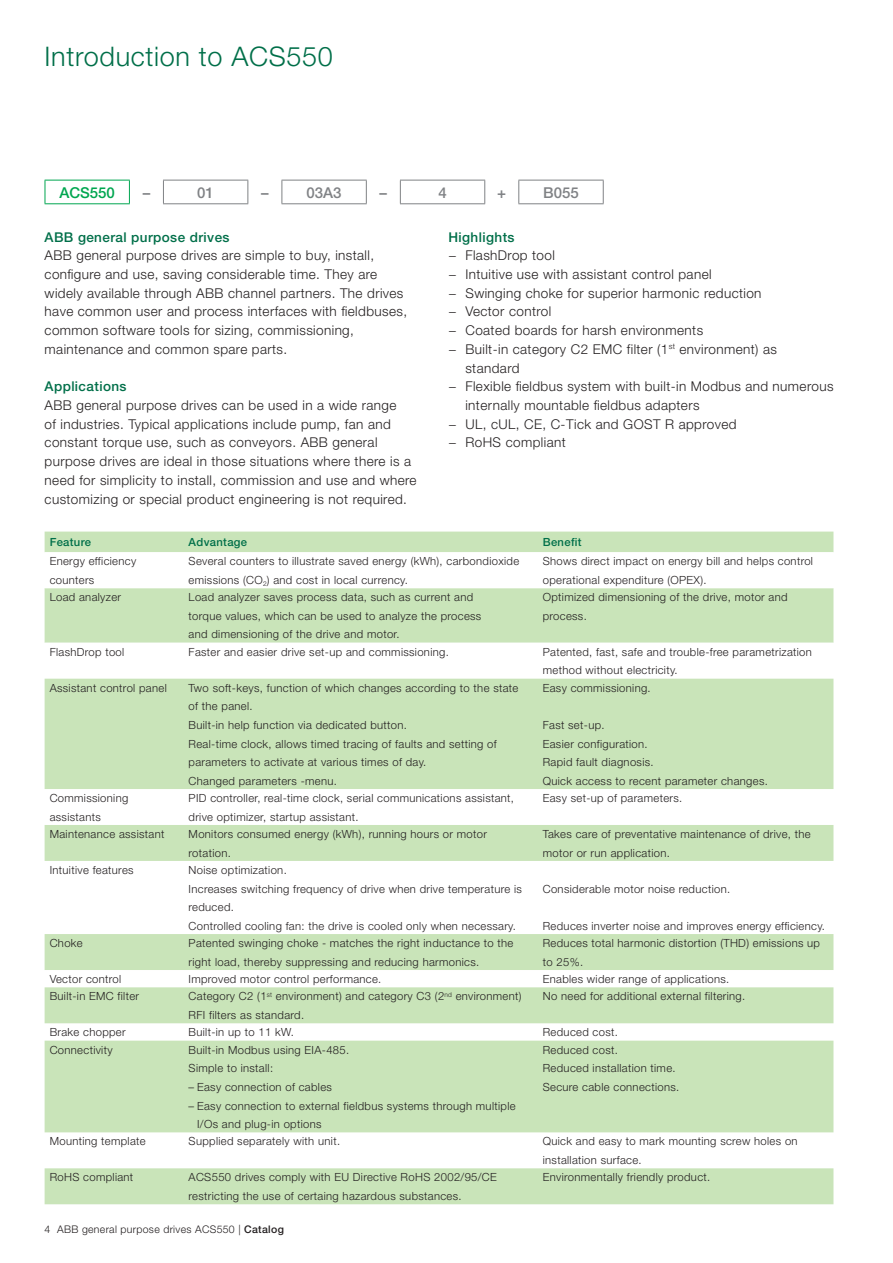
<style>
.page{position:relative;width:893px;height:1263px;background:#fff}
.page>*{position:absolute;margin:0;border:0;box-sizing:border-box;transform-origin:0 0}
.t1{font:300 27px "Helvetica Neue";letter-spacing:.025em;color:#006f49}
.t2{font:500 15px "Helvetica Neue";color:#808285}
.t3{font:500 15px "Helvetica Neue";color:#00a650}
.t4{font:300 13.5px/18.8px "Helvetica Neue";letter-spacing:.03em;color:#231f20}
.t5{font:500 13.5px "Helvetica Neue";letter-spacing:.03em;color:#006f49}
.t6{font:300 11.25px/18.6px "Helvetica Neue";letter-spacing:.03em;color:#231f20}
.t7{font:500 11.25px "Helvetica Neue";letter-spacing:.03em;color:#006f49}
.t8{font:300 10.5px "Helvetica Neue";letter-spacing:.03em;color:#231f20}
.s1{font-weight:500}
</style>
<div class="page">
<svg style="left:45px;top:532px;width:788px;height:672px;fill:#c9e4b9"></svg>
<svg style="left:45px;top:552px;width:788px;height:127px"></svg>
<svg style="left:45px;top:679px;width:788px;height:344px;fill:#c9e4b9"></svg>
<hr style="left:45px;top:180px;width:85px;height:1px;background:#00a650">
<svg style="left:45px;top:180px;width:1px;height:23px"></svg>
<svg style="left:129px;top:180px;width:1px;height:23px"></svg>
<hr style="left:45px;top:203px;width:85px;height:1px;background:#00a650">
<hr style="left:163px;top:180px;width:85px;height:1px;background:#808285">
<svg style="left:163px;top:180px;width:1px;height:23px"></svg>
<svg style="left:247px;top:180px;width:1px;height:23px"></svg>
<hr style="left:281px;top:180px;width:86px;height:1px;background:#808285">
<svg style="left:281px;top:180px;width:1px;height:23px"></svg>
<svg style="left:366px;top:180px;width:1px;height:23px"></svg>
<hr style="left:400px;top:180px;width:85px;height:1px;background:#808285">
<svg style="left:400px;top:180px;width:1px;height:23px"></svg>
<svg style="left:484px;top:180px;width:1px;height:23px"></svg>
<hr style="left:518px;top:180px;width:86px;height:1px;background:#808285">
<svg style="left:518px;top:180px;width:1px;height:23px"></svg>
<svg style="left:603px;top:180px;width:1px;height:23px"></svg>
<hr style="left:163px;top:203px;width:85px;height:1px;background:#808285">
<hr style="left:281px;top:203px;width:86px;height:1px;background:#808285">
<hr style="left:400px;top:203px;width:85px;height:1px;background:#808285">
<hr style="left:518px;top:203px;width:86px;height:1px;background:#808285">
<h1 class="t1" style="left:45px;top:47px;width:290px">Introduction to ACS550</h1>
<h2 class="t3" style="left:59px;top:187px;width:57px">ACS550</h2>
<h2 class="t2" style="left:143px;top:187px;width:9px">–</h2>
<h2 class="t2" style="left:197px;top:187px;width:18px">01</h2>
<h2 class="t2" style="left:261px;top:187px;width:9px">–</h2>
<h2 class="t2" style="left:307px;top:187px;width:37px">03A3</h2>
<h2 class="t2" style="left:380px;top:187px;width:9px">–</h2>
<h2 class="t2" style="left:438px;top:187px;width:10px">4</h2>
<h2 class="t2" style="left:497px;top:187px;width:10px">+</h2>
<h2 class="t2" style="left:543px;top:187px;width:37px">B055</h2>
<p class="t5" style="left:45px;top:232px;width:186px">ABB general purpose drives</p>
<p class="t4" style="left:45px;top:247px;width:364px">ABB general purpose drives are simple to buy, install, configure and use, saving considerable time. They are widely available through ABB channel partners. The drives have common user and process interfaces with fieldbuses, common software tools for sizing, commissioning, maintenance and common spare parts.</p>
<p class="t5" style="left:45px;top:382px;width:83px">Applications</p>
<p class="t4" style="left:45px;top:397px;width:373px">ABB general purpose drives can be used in a wide range<br>of industries. Typical applications include pump, fan and constant torque use, such as conveyors. ABB general purpose drives are ideal in those situations where there is a need for simplicity to install, commission and use and where customizing or special product engineering is not required.</p>
<p class="t5" style="left:448px;top:232px;width:68px">Highlights</p>
<p class="t4" style="left:448px;top:247px;width:108px">− FlashDrop tool</p>
<p class="t4" style="left:448px;top:266px;width:265px">− Intuitive use with assistant control panel</p>
<p class="t4" style="left:448px;top:285px;width:315px">− Swinging choke for superior harmonic reduction</p>
<p class="t4" style="left:448px;top:304px;width:104px">− Vector control</p>
<p class="t4" style="left:448px;top:322px;width:256px">− Coated boards for harsh environments</p>
<p class="t4" style="left:448px;top:341px;width:330px">− Built-in category C2 EMC filter (1<sup>st</sup> environment) as</p>
<p class="t4" style="left:465px;top:360px;width:56px">standard</p>
<p class="t4" style="left:448px;top:378px;width:387px">− Flexible fieldbus system with built-in Modbus and numerous</p>
<p class="t4" style="left:465px;top:397px;width:236px">internally mountable fieldbus adapters</p>
<p class="t4" style="left:448px;top:416px;width:290px">− UL, cUL, CE, C-Tick and GOST R approved</p>
<p class="t4" style="left:448px;top:434px;width:119px">− RoHS compliant</p>
<p class="t7" style="left:50px;top:538px;width:43px">Feature</p>
<p class="t7" style="left:189px;top:538px;width:60px">Advantage</p>
<p class="t7" style="left:543px;top:538px;width:40px">Benefit</p>
<p class="t6" style="left:50px;top:553px;width:88px">Energy efficiency counters</p>
<p class="t6" style="left:189px;top:553px;width:332px">Several counters to illustrate saved energy (kWh), carbondioxide emissions (CO<sub>2</sub>) and cost in local currency.</p>
<p class="t6" style="left:543px;top:553px;width:272px">Shows direct impact on energy bill and helps control operational expenditure (OPEX).</p>
<p class="t6" style="left:50px;top:589px;width:73px">Load analyzer</p>
<p class="t6" style="left:189px;top:589px;width:294px">Load analyzer saves process data, such as current and torque values, which can be used to analyze the process and dimensioning of the drive and motor.</p>
<p class="t6" style="left:543px;top:589px;width:246px">Optimized dimensioning of the drive, motor and process.</p>
<p class="t6" style="left:50px;top:644px;width:76px">FlashDrop tool</p>
<p class="t6" style="left:189px;top:644px;width:262px">Faster and easier drive set-up and commissioning.</p>
<p class="t6" style="left:543px;top:644px;width:271px">Patented, fast, safe and trouble-free parametrization method without electricity.</p>
<p class="t6" style="left:50px;top:680px;width:119px">Assistant control panel</p>
<p class="t6" style="left:189px;top:680px;width:331px">Two soft-keys, function of which changes according to the state of the panel.<br>Built-in help function via dedicated button.<br>Real-time clock, allows timed tracing of faults and setting of parameters to activate at various times of day.<br>Changed parameters -menu.</p>
<p class="t6" style="left:543px;top:680px;width:109px">Easy commissioning.</p>
<p class="t6" style="left:543px;top:717px;width:227px">Fast set-up.<br>Easier configuration.<br>Rapid fault diagnosis.<br>Quick access to recent parameter changes.</p>
<p class="t6" style="left:50px;top:790px;width:80px">Commissioning assistants</p>
<p class="t6" style="left:189px;top:790px;width:327px">PID controller, real-time clock, serial communications assistant, drive optimizer, startup assistant.</p>
<p class="t6" style="left:543px;top:790px;width:141px">Easy set-up of parameters.</p>
<p class="t6" style="left:50px;top:826px;width:116px">Maintenance assistant</p>
<p class="t6" style="left:189px;top:826px;width:300px">Monitors consumed energy (kWh), running hours or motor rotation.</p>
<p class="t6" style="left:543px;top:826px;width:269px">Takes care of preventative maintenance of drive, the motor or run application.</p>
<p class="t6" style="left:50px;top:862px;width:85px">Intuitive features</p>
<p class="t6" style="left:189px;top:862px;width:335px">Noise optimization.<br>Increases switching frequency of drive when drive temperature is reduced.<br>Controlled cooling fan: the drive is cooled only when necessary.</p>
<p class="t6" style="left:543px;top:880px;width:189px">Considerable motor noise reduction.</p>
<p class="t6" style="left:543px;top:918px;width:284px">Reduces inverter noise and improves energy efficiency.</p>
<p class="t6" style="left:50px;top:935px;width:35px">Choke</p>
<p class="t6" style="left:189px;top:935px;width:326px">Patented swinging choke - matches the right inductance to the right load, thereby suppressing and reducing harmonics.</p>
<p class="t6" style="left:543px;top:935px;width:279px">Reduces total harmonic distortion (THD) emissions up to 25%.</p>
<p class="t6" style="left:50px;top:971px;width:73px">Vector control</p>
<p class="t6" style="left:189px;top:971px;width:194px">Improved motor control performance.</p>
<p class="t6" style="left:543px;top:971px;width:188px">Enables wider range of applications.</p>
<p class="t6" style="left:50px;top:988px;width:91px">Built-in EMC filter</p>
<p class="t6" style="left:189px;top:988px;width:334px">Category C2 (1<sup>st</sup> environment) and category C3 (2<sup>nd</sup> environment)<br>RFI filters as standard.</p>
<p class="t6" style="left:543px;top:988px;width:204px">No need for additional external filtering.</p>
<p class="t6" style="left:50px;top:1024px;width:77px">Brake chopper</p>
<p class="t6" style="left:189px;top:1024px;width:107px">Built-in up to 11 kW.</p>
<p class="t6" style="left:543px;top:1024px;width:77px">Reduced cost.</p>
<p class="t6" style="left:50px;top:1042px;width:64px">Connectivity</p>
<p class="t6" style="left:189px;top:1042px;width:162px">Built-in Modbus using EIA-485.<br>Simple to install:</p>
<p class="t6" style="left:189px;top:1079px;width:145px">– Easy connection of cables</p>
<p class="t6" style="left:197px;top:1097px;width:320px;text-indent:-9px">– Easy connection to external fieldbus systems through multiple<br>I/Os and plug-in options</p>
<p class="t6" style="left:543px;top:1042px;width:138px">Reduced cost.<br>Reduced installation time.<br>Secure cable connections.</p>
<p class="t6" style="left:50px;top:1133px;width:98px">Mounting template</p>
<p class="t6" style="left:189px;top:1133px;width:153px">Supplied separately with unit.</p>
<p class="t6" style="left:543px;top:1133px;width:256px">Quick and easy to mark mounting screw holes on installation surface.</p>
<p class="t6" style="left:50px;top:1169px;width:85px">RoHS compliant</p>
<p class="t6" style="left:189px;top:1169px;width:310px">ACS550 drives comply with EU Directive RoHS 2002/95/CE restricting the use of certaing hazardous substances.</p>
<p class="t6" style="left:543px;top:1169px;width:169px">Environmentally friendly product.</p>
<p class="t8" style="left:45px;top:1226px;width:241px">4 ABB general purpose drives ACS550 | <span class="s1">Catalog</span></p>
</div>
